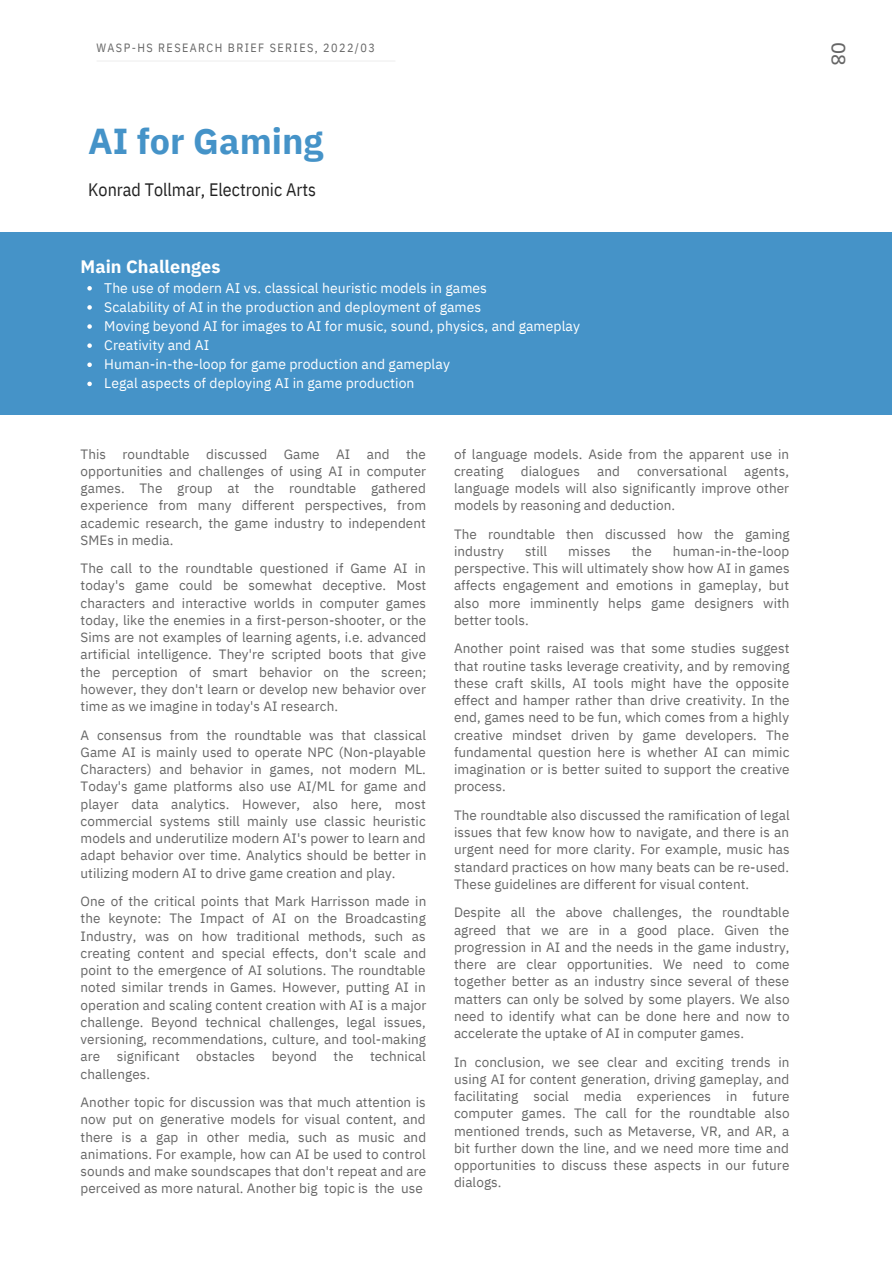
<style>
.page{position:relative;width:893px;height:1264px;background:#fff}
.page>*{position:absolute;margin:0;border:0;box-sizing:border-box;transform-origin:0 0}
.t1{font:700 36px "IBM Plex Sans";color:#4593c8}
.t2{font:19.8px "Clear Sans";color:#666}
.t3{font:18px "IBM Plex Sans Cond";color:#222}
.t4{font:700 18px "IBM Plex Sans";letter-spacing:.005em;color:#fff}
.t5{font:13.95px/19px "IBM Plex Sans";letter-spacing:.005em;color:#fff}
.t6{font:13.5px/17.2px "IBM Plex Sans";letter-spacing:.005em;color:#666;text-align:justify}
.t7{font:12px "IBM Plex Sans Cond";letter-spacing:.12em;color:#666}
</style>
<div class="page">
<div style="left:0;top:232px;width:891px;height:182px;background:#4593c8"></div>
<svg style="left:87px;top:286px;width:5px;height:4px"></svg>
<svg style="left:87px;top:305px;width:5px;height:5px"></svg>
<svg style="left:87px;top:324px;width:5px;height:5px"></svg>
<svg style="left:87px;top:343px;width:5px;height:5px"></svg>
<svg style="left:87px;top:362px;width:5px;height:5px"></svg>
<svg style="left:87px;top:381px;width:5px;height:5px"></svg>
<hr style="left:97px;top:60px;width:298px;height:2px;background:#d9d9d9">
<p class="t7" style="left:96px;top:40px;width:280px">WASP-HS RESEARCH BRIEF SERIES, 2022/03</p>
<h1 class="t1" style="left:88px;top:117px;width:237px">AI for Gaming</h1>
<h3 class="t3" style="left:88px;top:178px;width:229px">Konrad Tollmar, Electronic Arts</h3>
<h3 class="t4" style="left:81px;top:254px;width:141px">Main Challenges</h3>
<p class="t5" style="left:104px;top:278px;width:477px">The use of modern AI vs. classical heuristic models in games<br>Scalability of AI in the production and deployment of games<br>Moving beyond AI for images to AI for music, sound, physics, and gameplay Creativity and AI<br>Human-in-the-loop for game production and gameplay<br>Legal aspects of deploying AI in game production</p>
<p class="t6" style="left:81px;top:445px;width:347px">This roundtable discussed Game AI and the opportunities and challenges of using AI in computer games. The group at the roundtable gathered experience from many different perspectives, from academic research, the game industry to independent SMEs in media.</p>
<p class="t6" style="left:81px;top:559px;width:347px">The call to the roundtable questioned if Game AI in today's game could be somewhat deceptive. Most characters and interactive worlds in computer games today, like the enemies in a first-person-shooter, or the Sims are not examples of learning agents, i.e. advanced artificial intelligence. They're scripted boots that give the perception of smart behavior on the screen; however, they don't learn or develop new behavior over time as we imagine in today's AI research.</p>
<p class="t6" style="left:81px;top:726px;width:347px">A consensus from the roundtable was that classical Game AI is mainly used to operate NPC (Non-playable Characters) and behavior in games, not modern ML.<br>Today's game platforms also use AI/ML for game and player data analytics. However, also here, most commercial systems still mainly use classic heuristic models and underutilize modern AI's power to learn and adapt behavior over time. Analytics should be better in utilizing modern AI to drive game creation and play.</p>
<p class="t6" style="left:81px;top:892px;width:347px">One of the critical points that Mark Harrisson made in the keynote: The Impact of AI on the Broadcasting Industry, was on how traditional methods, such as creating content and special effects, don't scale and point to the emergence of AI solutions. The roundtable noted similar trends in Games. However, putting AI in operation and scaling content creation with AI is a major challenge. Beyond technical challenges, legal issues, versioning, recommendations, culture, and tool-making are significant obstacles beyond the technical challenges.</p>
<p class="t6" style="left:81px;top:1093px;width:347px">Another topic for discussion was that much attention is now put on generative models for visual content, and there is a gap in other media, such as music and animations. For example, how can AI be used to control sounds and make soundscapes that don't repeat and are perceived as more natural. Another big topic is the use</p>
<p class="t6" style="left:454px;top:445px;width:336px">of language models. Aside from the apparent use in creating</p>
<p class="t6" style="left:521px;top:462px;width:60px">dialogues</p>
<p class="t6" style="left:597px;top:462px;width:24px">and</p>
<p class="t6" style="left:637px;top:462px;width:91px">conversational</p>
<p class="t6" style="left:454px;top:462px;width:336px;text-indent:290px">agents, language models will also significantly improve other models by reasoning and deduction.</p>
<p class="t6" style="left:454px;top:525px;width:337px">The roundtable then discussed how the gaming industry</p>
<p class="t6" style="left:454px;top:542px;width:337px;text-indent:219px">human-in-the-loop perspective. This will ultimately show how AI in games affects engagement and emotions in gameplay, but also more imminently helps game designers with better tools.</p>
<p class="t6" style="left:454px;top:639px;width:337px">Another point raised was that some studies suggest that routine tasks leverage creativity, and by removing these craft skills, AI tools might have the opposite effect and hamper rather than drive creativity. In the end, games need to be fun, which comes from a highly creative mindset driven by game developers. The fundamental question here is whether AI can mimic imagination or is better suited to support the creative process.</p>
<p class="t6" style="left:454px;top:806px;width:337px">The roundtable also discussed the ramification of legal issues that few know how to navigate, and there is an urgent need for more clarity. For example, music has standard practices on how many beats can be re-used.<br>These guidelines are different for visual content.</p>
<p class="t6" style="left:454px;top:903px;width:337px">Despite all the above challenges, the roundtable agreed that we are in a good place. Given the progression in AI and the needs in the game industry, there are clear opportunities. We need to come together better as an industry since several of these matters can only be solved by some players. We also need to identify what can be done here and now to accelerate the uptake of AI in computer games.</p>
<p class="t6" style="left:454px;top:1052px;width:337px">In conclusion, we see clear and exciting trends in using AI for content generation, driving gameplay, and facilitating social media experiences in future computer games. The call for the roundtable also mentioned trends, such as Metaverse, VR, and AR, a bit further down the line, and we need more time and opportunities to discuss these aspects in our future dialogs.</p>
<p class="t6" style="left:525px;top:542px;width:24px">still</p>
<p class="t6" style="left:568px;top:542px;width:44px">misses</p>
<p class="t6" style="left:631px;top:542px;width:21px">the</p>
<h2 class="t2" style="left:853px;top:42px;width:25px;rotate:90deg">08</h2>
</div>
